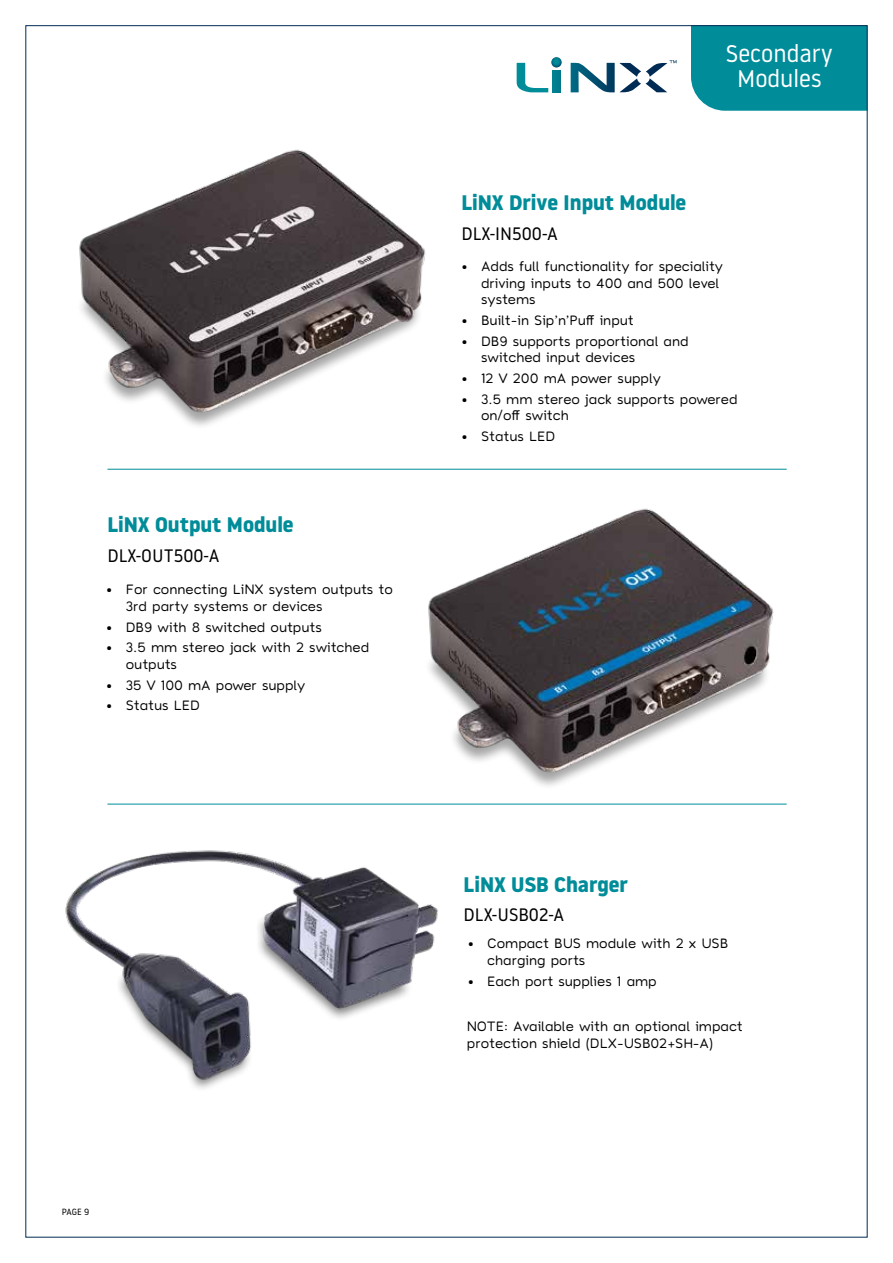
<style>
.page{position:relative;width:893px;height:1263px;background:#fff}
.page>*{position:absolute;margin:0;border:0;box-sizing:border-box;transform-origin:0 0}
.t1{font:24px/25.5px "Noway";color:#fff;text-align:center}
.t2{font:700 21px "Noway";color:#008c99}
.t3{font:18px "Noway";color:#000}
.t4{font:500 13.5px/16.5px "Toriga";color:#000}
.t5{font:9px "Noway";color:#000}
</style>
<div class="page">
<svg style="left:517px;top:57px;width:45px;height:35px"></svg>
<svg style="left:571px;top:60px;width:106px;height:32px"></svg>
<div style="left:691px;top:27px;width:174px;height:84px;background:#008c99"></div>
<hr style="left:107px;top:469px;width:680px;height:1px;background:#008c99">
<hr style="left:107px;top:804px;width:680px;height:1px;background:#008c99">
<img style="left:79px;top:149px;width:347px;height:270px">
<img style="left:428px;top:508px;width:346px;height:270px">
<div style="left:115px;top:968px;width:139px;height:124px;background:#000;opacity:.5"></div>
<img style="left:65px;top:850px;width:373px;height:234px">
<h2 class="t2" style="left:107px;top:513px;width:188px">LiNX Output Module</h2>
<h3 class="t3" style="left:107px;top:543px;width:114px">DLX-OUT500-A</h3>
<p class="t4" style="left:126px;top:581px;width:269px;text-indent:-19px">• For connecting LiNX system outputs to<br>3rd party systems or devices</p>
<p class="t4" style="left:106px;top:618px;width:217px">• DB9 with 8 switched outputs</p>
<p class="t4" style="left:126px;top:639px;width:245px;text-indent:-19px">• 3.5 mm stereo jack with 2 switched outputs</p>
<p class="t4" style="left:106px;top:676px;width:201px">• 35 V 100 mA power supply</p>
<p class="t4" style="left:106px;top:697px;width:95px">• Status LED</p>
<p class="t5" style="left:62px;top:1206px;width:29px">PAGE 9</p>
<h1 class="t1" style="left:726px;top:39px;width:108px">Secondary<br>Modules</h1>
<h2 class="t2" style="left:461px;top:191px;width:226px">LiNX Drive Input Module</h2>
<h3 class="t3" style="left:461px;top:221px;width:98px">DLX-IN500-A</h3>
<p class="t4" style="left:481px;top:258px;width:244px;text-indent:-19px">• Adds full functionality for speciality driving inputs to 400 and 500 level systems</p>
<p class="t4" style="left:462px;top:312px;width:174px">• Built-in Sip’n’Puff input</p>
<p class="t4" style="left:481px;top:333px;width:209px;text-indent:-19px">• DB9 supports proportional and switched input devices</p>
<p class="t4" style="left:462px;top:370px;width:201px">• 12 V 200 mA power supply</p>
<p class="t4" style="left:481px;top:391px;width:258px;text-indent:-19px">• 3.5 mm stereo jack supports powered on/off switch</p>
<p class="t4" style="left:462px;top:428px;width:95px">• Status LED</p>
<h2 class="t2" style="left:463px;top:872px;width:166px">LiNX USB Charger</h2>
<h3 class="t3" style="left:463px;top:903px;width:102px">DLX-USB02-A</h3>
<p class="t4" style="left:487px;top:935px;width:242px;text-indent:-19px">• Compact BUS module with 2 x USB charging ports</p>
<p class="t4" style="left:468px;top:972px;width:191px">• Each port supplies 1 amp</p>
<p class="t4" style="left:467px;top:1018px;width:277px">NOTE: Available with an optional impact protection shield (DLX-USB02+SH-A)</p>
</div>
